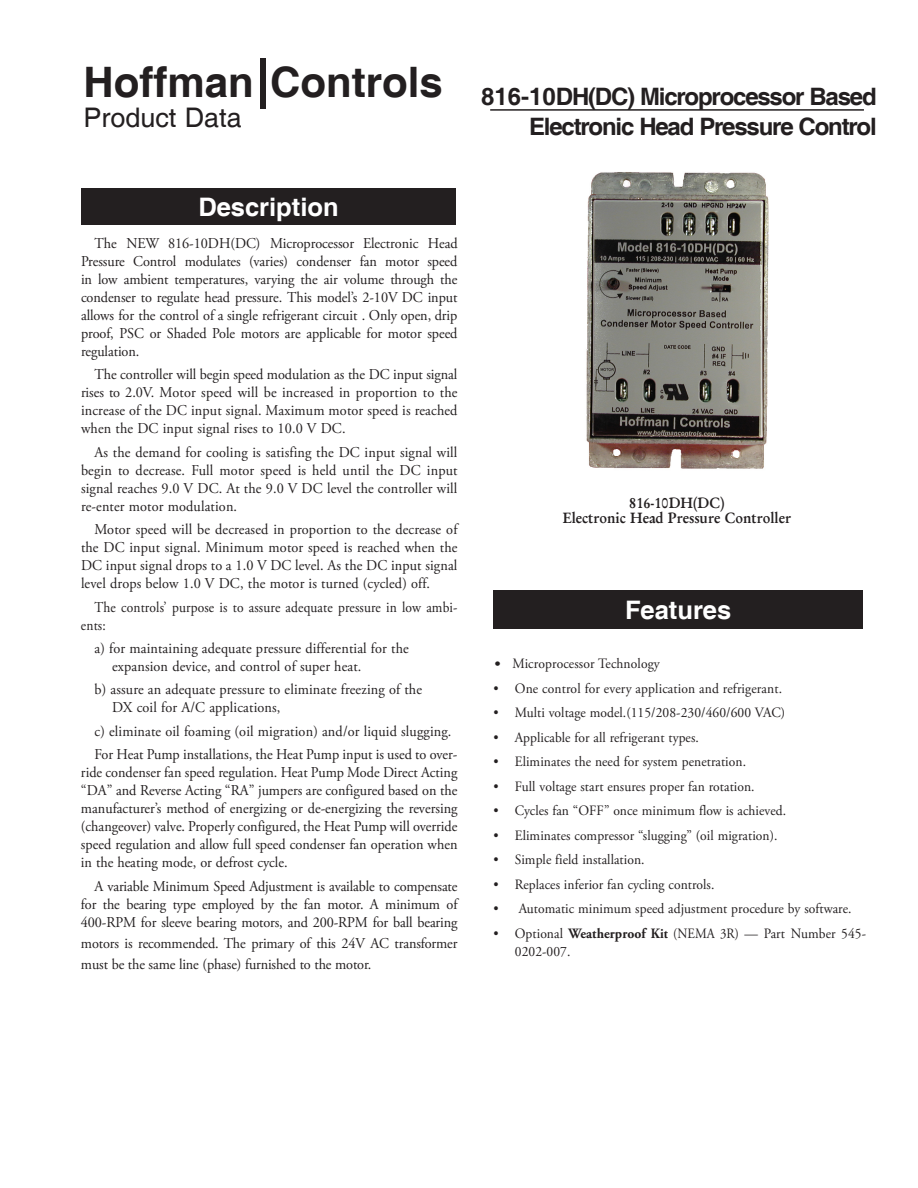
<style>
.page{position:relative;width:918px;height:1188px;background:#fff}
.page>*{position:absolute;margin:0;border:0;box-sizing:border-box;transform-origin:0 0}
.t1{font:700 42px "Helvetica";color:#231f20}
.t2{font:27px "Helvetica";color:#231f20}
.t3{font:700 25.5px "Helvetica";color:#fff}
.t4{font:700 24px/30px "Helvetica";letter-spacing:-.05em;color:#231f20;text-align:right}
.t5{font:15px/18px "Adobe Garamond Pro";letter-spacing:.01em;color:#231f20;text-align:justify;scale:.95 1}
.t6{font:15px/21px "Adobe Garamond Pro";letter-spacing:-.01em;color:#231f20;scale:.95 1}
.t7{font:15px/18px "Adobe Garamond Pro";letter-spacing:.01em;color:#231f20;scale:.9 1}
.t8{font:700 15px/15px "Garamond";color:#231f20;text-align:center;scale:.95 1}
.t9{font:14.25px/18px "Adobe Garamond Pro";letter-spacing:.005em;color:#231f20;scale:.95 1}
.s1{font-size:51px}
.s2{font-family:"Garamond";font-weight:300}
.s3{font-weight:700}
</style>
<div class="page">
<div style="left:81px;top:188px;width:375px;height:37px;background:#231f20"></div>
<div style="left:493px;top:590px;width:370px;height:39px;background:#231f20"></div>
<hr style="left:490px;top:109px;width:374px;height:2px;background:#231f20">
<img style="left:586px;top:172px;width:183px;height:297px">
<h1 class="t1" style="left:83px;top:57px;width:361px">Hoffman<span class="s1">|</span>Controls</h1>
<h2 class="t2" style="left:83px;top:102px;width:160px">Product Data</h2>
<h3 class="t4" style="left:481px;top:83px;width:397px">816-10DH(DC) Microprocessor Based<br>Electronic Head Pressure Control</h3>
<h3 class="t3" style="left:198px;top:191px;width:142px">Description</h3>
<p class="t5" style="left:81px;top:235px;width:398px;text-indent:13px">The NEW 816-10DH(DC) Microprocessor Electronic Head Pressure Control modulates (varies) condenser fan motor speed in low ambient temperatures, varying the air volume through the condenser to regulate head pressure. This model’s 2-10V DC input allows for the control of a single refrigerant circuit . Only open, drip proof, PSC or Shaded Pole motors are applicable for motor speed regulation.</p>
<p class="t5" style="left:81px;top:366px;width:398px;text-indent:13px">The controller will begin speed modulation as the DC input signal rises to 2.0V. Motor speed will be increased in proportion to the increase of the DC input signal. Maximum motor speed is reached when the DC input signal rises to 10.0 V DC.</p>
<p class="t5" style="left:81px;top:444px;width:398px;text-indent:13px">As the demand for cooling is satisfing the DC input signal will begin to decrease. Full motor speed is held until the DC input signal reaches 9.0 V DC. At the 9.0 V DC level the controller will re-enter motor modulation.</p>
<p class="t5" style="left:81px;top:521px;width:398px;text-indent:13px">Motor speed will be decreased in proportion to the decrease of the DC input signal. Minimum motor speed is reached when the DC input signal drops to a 1.0 V DC level. As the DC input signal level drops below 1.0 V DC, the motor is turned (cycled) off.</p>
<p class="t7" style="left:81px;top:598px;width:420px;text-indent:14px">The controls’ purpose is to assure adequate pressure in low ambi&shy;ents:</p>
<p class="t5" style="left:112px;top:640px;width:314px;text-indent:-18px">a) for maintaining adequate pressure differential for the expansion device, and control of super heat.</p>
<p class="t5" style="left:112px;top:681px;width:328px;text-indent:-18px">b) assure an adequate pressure to eliminate freezing of the<br>DX coil for A/C applications,</p>
<p class="t5" style="left:94px;top:720px;width:384px;line-height:23.4px">c) eliminate oil foaming (oil migration) and/or liquid slugging.<br>For Heat Pump installations, the Heat Pump input is used to over-</p>
<p class="t5" style="left:81px;top:764px;width:398px">ride condenser fan speed regulation. Heat Pump Mode Direct Acting “DA” and Reverse Acting “RA” jumpers are configured based on the manufacturer’s method of energizing or de-energizing the reversing (changeover) valve. Properly configured, the Heat Pump will override speed regulation and allow full speed condenser fan operation when in the heating mode, or defrost cycle.</p>
<p class="t5" style="left:81px;top:877px;width:398px;text-indent:14px">A variable Minimum Speed Adjustment is available to compensate for the bearing type employed by the fan motor. A minimum of 400-RPM for sleeve bearing motors, and 200-RPM for ball bearing</p>
<p class="t6" style="left:81px;top:933px;width:398px">motors is recommended. The primary of this 24V AC transformer must be the same line (phase) furnished to the motor.</p>
<p class="t8" style="left:563px;top:495px;width:242px">816-10DH(DC)<br>Electronic Head Pressure Controller</p>
<h3 class="t3" style="left:625px;top:594px;width:108px">Features</h3>
<p class="t9" style="left:493px;top:655px;width:177px"><span class="s2">•</span> Microprocessor Technology</p>
<p class="t9" style="left:493px;top:680px;width:305px">• One control for every application and refrigerant.</p>
<p class="t9" style="left:493px;top:704px;width:309px">• Multi voltage model.(115/208-230/460/600 VAC)</p>
<p class="t9" style="left:493px;top:729px;width:218px">• Applicable for all refrigerant types.</p>
<p class="t9" style="left:493px;top:753px;width:267px">• Eliminates the need for system penetration.</p>
<p class="t9" style="left:493px;top:778px;width:276px">• Full voltage start ensures proper fan rotation.</p>
<p class="t9" style="left:493px;top:802px;width:310px">• Cycles fan “OFF” once minimum flow is achieved.</p>
<p class="t9" style="left:493px;top:827px;width:300px">• Eliminates compressor “slugging” (oil migration).</p>
<p class="t9" style="left:493px;top:851px;width:161px">• Simple field installation.</p>
<p class="t9" style="left:493px;top:876px;width:234px">• Replaces inferior fan cycling controls.</p>
<p class="t9" style="left:493px;top:900px;width:378px">• Automatic minimum speed adjustment procedure by software.</p>
<p class="t9" style="left:515px;top:925px;width:371px;text-indent:-21px">• Optional <span class="s3">Weatherproof Kit</span> (NEMA 3R) — Part Number 545-<br>0202-007.</p>
</div>
